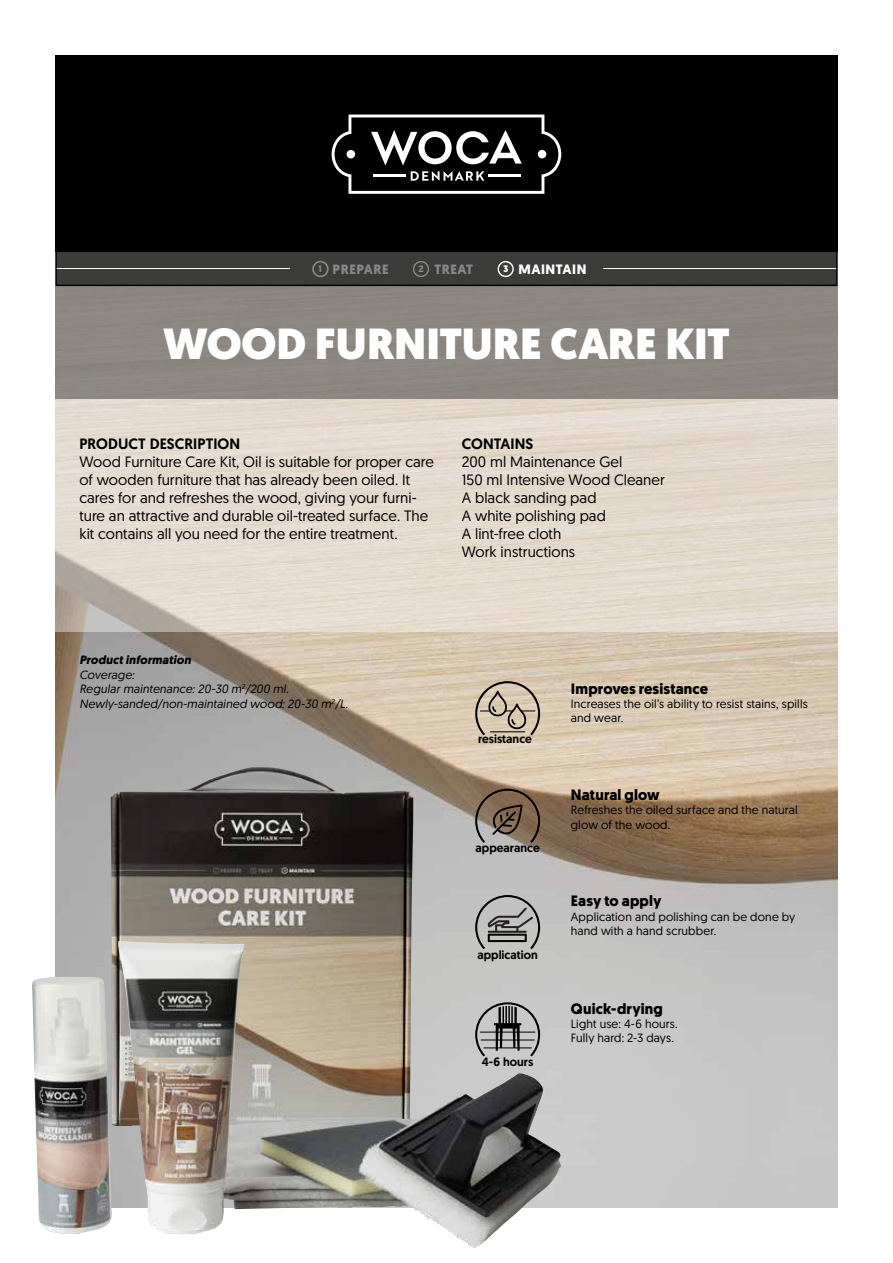
<style>
.page{position:relative;width:893px;height:1263px;background:#fff}
.page>*{position:absolute;margin:0;border:0;box-sizing:border-box;transform-origin:0 0}
.t1{font:900 43.5px "Geomanist";letter-spacing:-.01em;color:#fff}
.t2{font:15px/18px "Geomanist";letter-spacing:.005em;color:#000}
.t3{font:700 15px "Geomanist";letter-spacing:.01em;color:#000}
.t4{font:500 15px "Geomanist";letter-spacing:.01em;color:#000}
.t5{font:700 13.5px "Geomanist";letter-spacing:.04em;color:#878787}
.t6{font:700 13.5px "Geomanist";letter-spacing:.04em;color:#fff}
.t7{font:12px/14.4px "Geomanist";letter-spacing:.01em;color:#000}
.t8{font:italic 12px/14.4px "Geomanist";letter-spacing:.01em;color:#000}
.t9{font:500 12px "Geomanist";color:#000}
.t10{font:italic 700 12px "Geomanist";letter-spacing:.015em;color:#000}
.s1{font-size:9.45px}
</style>
<div class="page">
<img style="left:55px;top:631px;width:783px;height:577px">
<div style="left:55px;top:55px;width:783px;height:197px;background:#000"></div>
<svg style="left:332px;top:115px;width:229px;height:79px"></svg>
<div style="left:55px;top:286px;width:783px;height:113px;background:#8c8781"></div>
<svg style="left:475px;top:895px;width:65px;height:46px;background:#979695"></svg>
<svg style="left:475px;top:789px;width:65px;height:54px;background:#786756"></svg>
<svg style="left:475px;top:681px;width:65px;height:54px;background:#b5a794"></svg>
<div style="left:55px;top:399px;width:783px;height:232px;background:#e4dace"></div>
<img style="left:111px;top:767px;width:302px;height:174px">
<img style="left:32px;top:941px;width:529px;height:306px">
<div style="left:56px;top:252px;width:781px;height:33px;background:#3c3c3b"></div>
<hr style="left:56px;top:268px;width:234px;height:1px;background:#fff">
<hr style="left:603px;top:268px;width:234px;height:1px;background:#fff">
<div style="left:312px;top:261px;width:17px;height:16px;border:2px solid #878787;border-radius:50%"></div>
<div style="left:413px;top:261px;width:16px;height:16px;border:1px solid #878787;border-radius:50%"></div>
<div style="left:498px;top:261px;width:16px;height:16px;border:1px solid #fff;border-radius:50%"></div>
<div style="left:55px;top:247px;width:783px;height:39px;border:2px solid #000"></div>
<p class="t5" style="left:319px;top:260px;width:72px"><span class="s1">1</span> PREPARE</p>
<p class="t5" style="left:418px;top:260px;width:56px"><span class="s1">2</span> TREAT</p>
<p class="t6" style="left:503px;top:260px;width:85px"><span class="s1">3</span> MAINTAIN</p>
<h1 class="t1" style="left:163px;top:314px;width:568px">WOOD FURNITURE CARE KIT</h1>
<p class="t4" style="left:79px;top:434px;width:162px">PRODUCT DESCRIPTION</p>
<p class="t2" style="left:79px;top:452px;width:356px">Wood Furniture Care Kit, Oil is suitable for proper care of wooden furniture that has already been oiled. It cares for and refreshes the wood, giving your furni&shy;ture an attractive and durable oil-treated surface. The kit contains all you need for the entire treatment.</p>
<p class="t4" style="left:462px;top:434px;width:73px">CONTAINS</p>
<p class="t2" style="left:462px;top:452px;width:205px">200 ml Maintenance Gel<br>150 ml Intensive Wood Cleaner<br>A black sanding pad<br>A white polishing pad<br>A lint-free cloth<br>Work instructions</p>
<p class="t10" style="left:79px;top:652px;width:113px">Product information</p>
<p class="t8" style="left:79px;top:667px;width:270px">Coverage:<br>Regular maintenance: 20-30 m<sup>2</sup>/200 ml.<br>Newly-sanded/non-maintained wood: 20-30 m<sup>2</sup>/L.</p>
<p class="t9" style="left:478px;top:731px;width:55px">resistance</p>
<p class="t9" style="left:476px;top:840px;width:66px">appearance</p>
<p class="t9" style="left:477px;top:946px;width:62px">application</p>
<p class="t9" style="left:482px;top:1054px;width:53px">4-6 hours</p>
<p class="t3" style="left:571px;top:678px;width:139px">Improves resistance</p>
<p class="t7" style="left:571px;top:696px;width:238px">Increases the oil’s ability to resist stains, spills and wear.</p>
<p class="t3" style="left:571px;top:785px;width:90px">Natural glow</p>
<p class="t7" style="left:571px;top:803px;width:228px">Refreshes the oiled surface and the natural glow of the wood.</p>
<p class="t3" style="left:571px;top:891px;width:92px">Easy to apply</p>
<p class="t7" style="left:571px;top:909px;width:226px">Application and polishing can be done by hand with a hand scrubber.</p>
<p class="t3" style="left:571px;top:998px;width:93px">Quick-drying</p>
<p class="t7" style="left:571px;top:1016px;width:108px">Light use: 4-6 hours.<br>Fully hard: 2-3 days.</p>
</div>
